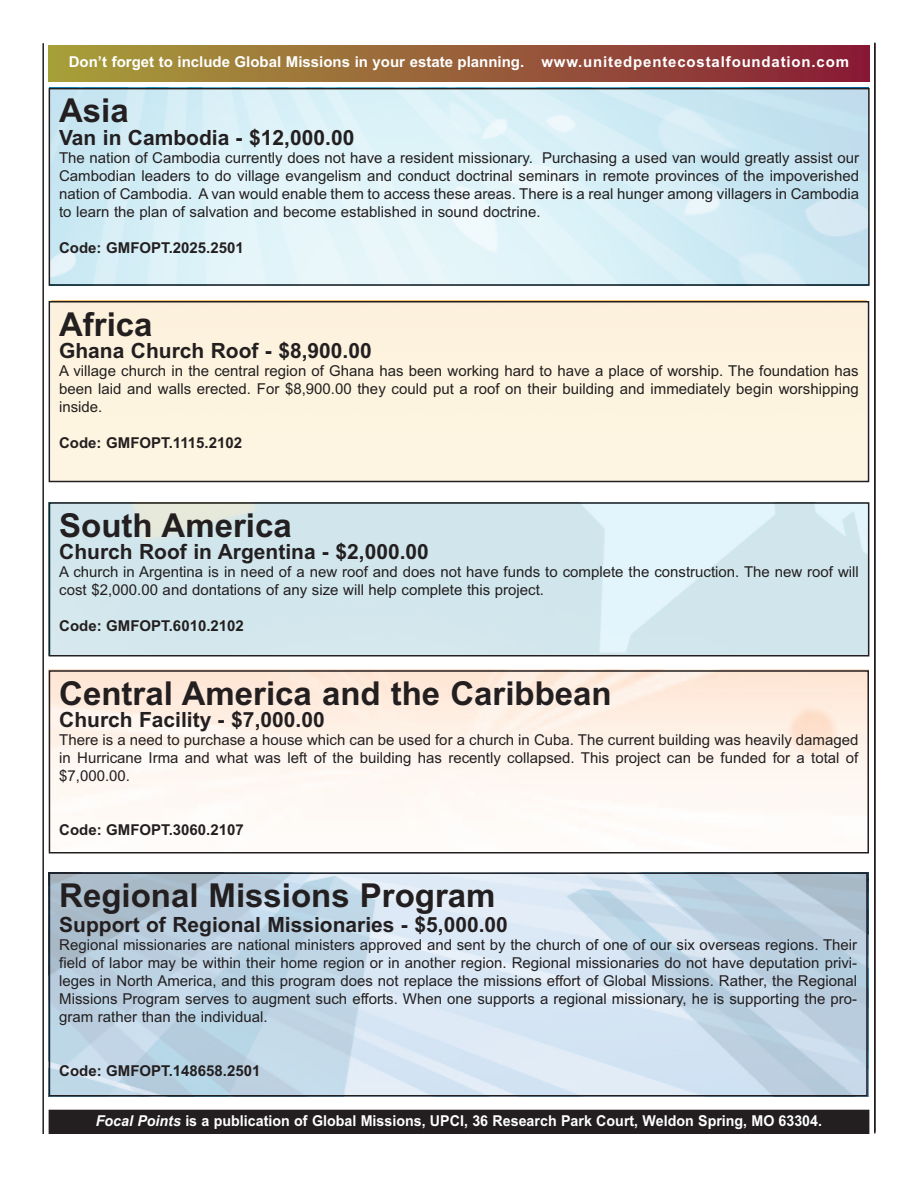
<style>
.page{position:relative;width:918px;height:1188px;background:#fff}
.page>*{position:absolute;margin:0;border:0;box-sizing:border-box;transform-origin:0 0}
.t1{font:700 33px "Arial";color:#231f20}
.t2{font:700 21px "Arial";color:#231f20}
.t3{font:15px/18px "Arial";color:#231f20;text-align:justify}
.t4{font:700 15px "Arial";color:#231f20}
.t5{font:700 15px "Arial";color:#fff}
.t6{font:700 15px "Arial";color:#fff;scale:.95 1}
.s1{font-style:italic}
</style>
<div class="page">
<div style="left:50px;top:1111px;width:818px;height:21px;background:#231f20"></div>
<div style="left:49px;top:1110px;width:820px;height:24px;border:2px solid #231f20"></div>
<hr style="left:42px;top:43px;width:2px;height:1091px;background:#231f20">
<hr style="left:874px;top:43px;width:2px;height:1089px;background:#231f20">
<div style="left:50px;top:89px;width:818px;height:195px;background:#fff;opacity:.76"></div>
<div style="left:49px;top:88px;width:821px;height:198px;border:2px solid #231f20"></div>
<div style="left:50px;top:303px;width:818px;height:178px;background:#fdf4df"></div>
<div style="left:49px;top:301px;width:820px;height:181px;border:2px solid #231f20"></div>
<div style="left:50px;top:504px;width:818px;height:151px;background:#fff;opacity:.76"></div>
<div style="left:49px;top:502px;width:820px;height:155px;border:2px solid #231f20"></div>
<div style="left:50px;top:672px;width:817px;height:180px;background:#fff;opacity:.18"></div>
<div style="left:49px;top:670px;width:820px;height:184px;border:2px solid #231f20"></div>
<div style="left:50px;top:874px;width:816px;height:221px;background:#fff;opacity:.63"></div>
<div style="left:49px;top:872px;width:819px;height:224px;border:2px solid #231f20"></div>
<div style="left:49px;top:45px;width:820px;height:36px;background:linear-gradient(to right,#a7a03b,#891e38)"></div>
<p class="t5" style="left:69px;top:53px;width:782px">Don’t forget to include Global Missions in your estate planning. www.unitedpentecostalfoundation.com</p>
<h1 class="t1" style="left:59px;top:92px;width:71px">Asia</h1>
<h2 class="t2" style="left:59px;top:125px;width:297px">Van in Cambodia - $12,000.00</h2>
<p class="t3" style="left:59px;top:149px;width:802px">The nation of Cambodia currently does not have a resident missionary. Purchasing a used van would greatly assist our Cambodian leaders to do village evangelism and conduct doctrinal seminars in remote provinces of the impoverished nation of Cambodia. A van would enable them to access these areas. There is a real hunger among villagers in Cambodia to learn the plan of salvation and become established in sound doctrine.</p>
<p class="t4" style="left:59px;top:239px;width:186px">Code: GMFOPT.2025.2501</p>
<h1 class="t1" style="left:59px;top:305px;width:95px">Africa</h1>
<h2 class="t2" style="left:59px;top:338px;width:314px">Ghana Church Roof - $8,900.00</h2>
<p class="t3" style="left:59px;top:362px;width:801px">A village church in the central region of Ghana has been working hard to have a place of worship. The foundation has been laid and walls erected. For $8,900.00 they could put a roof on their building and immediately begin worshipping inside.</p>
<p class="t4" style="left:59px;top:434px;width:184px">Code: GMFOPT.1115.2102</p>
<h1 class="t1" style="left:59px;top:506px;width:234px">South America</h1>
<h2 class="t2" style="left:59px;top:540px;width:371px">Church Roof in Argentina - $2,000.00</h2>
<p class="t3" style="left:59px;top:563px;width:801px">A church in Argentina is in need of a new roof and does not have funds to complete the construction. The new roof will cost $2,000.00 and dontations of any size will help complete this project.</p>
<p class="t4" style="left:59px;top:617px;width:186px">Code: GMFOPT.6010.2102</p>
<h1 class="t1" style="left:59px;top:674px;width:554px">Central America and the Caribbean</h1>
<h2 class="t2" style="left:59px;top:708px;width:267px">Church Facility - $7,000.00</h2>
<p class="t3" style="left:59px;top:731px;width:801px">There is a need to purchase a house which can be used for a church in Cuba. The current building was heavily damaged in Hurricane Irma and what was left of the building has recently collapsed. This project can be funded for a total of $7,000.00.</p>
<p class="t4" style="left:59px;top:821px;width:186px">Code: GMFOPT.3060.2107</p>
<h1 class="t1" style="left:59px;top:876px;width:438px">Regional Missions Program</h1>
<h2 class="t2" style="left:59px;top:913px;width:450px">Support of Regional Missionaries - $5,000.00</h2>
<p class="t3" style="left:59px;top:936px;width:800px">Regional missionaries are national ministers approved and sent by the church of one of our six overseas regions. Their field of labor may be within their home region or in another region. Regional missionaries do not have deputation privi&shy;leges in North America, and this program does not replace the missions effort of Global Missions. Rather, the Regional Missions Program serves to augment such efforts. When one supports a regional missionary, he is supporting the pro&shy;gram rather than the individual.</p>
<p class="t4" style="left:59px;top:1063px;width:203px">Code: GMFOPT.148658.2501</p>
<p class="t6" style="left:96px;top:1112px;width:766px"><span class="s1">Focal Points</span> is a publication of Global Missions, UPCI, 36 Research Park Court, Weldon Spring, MO 63304.</p>
</div>
